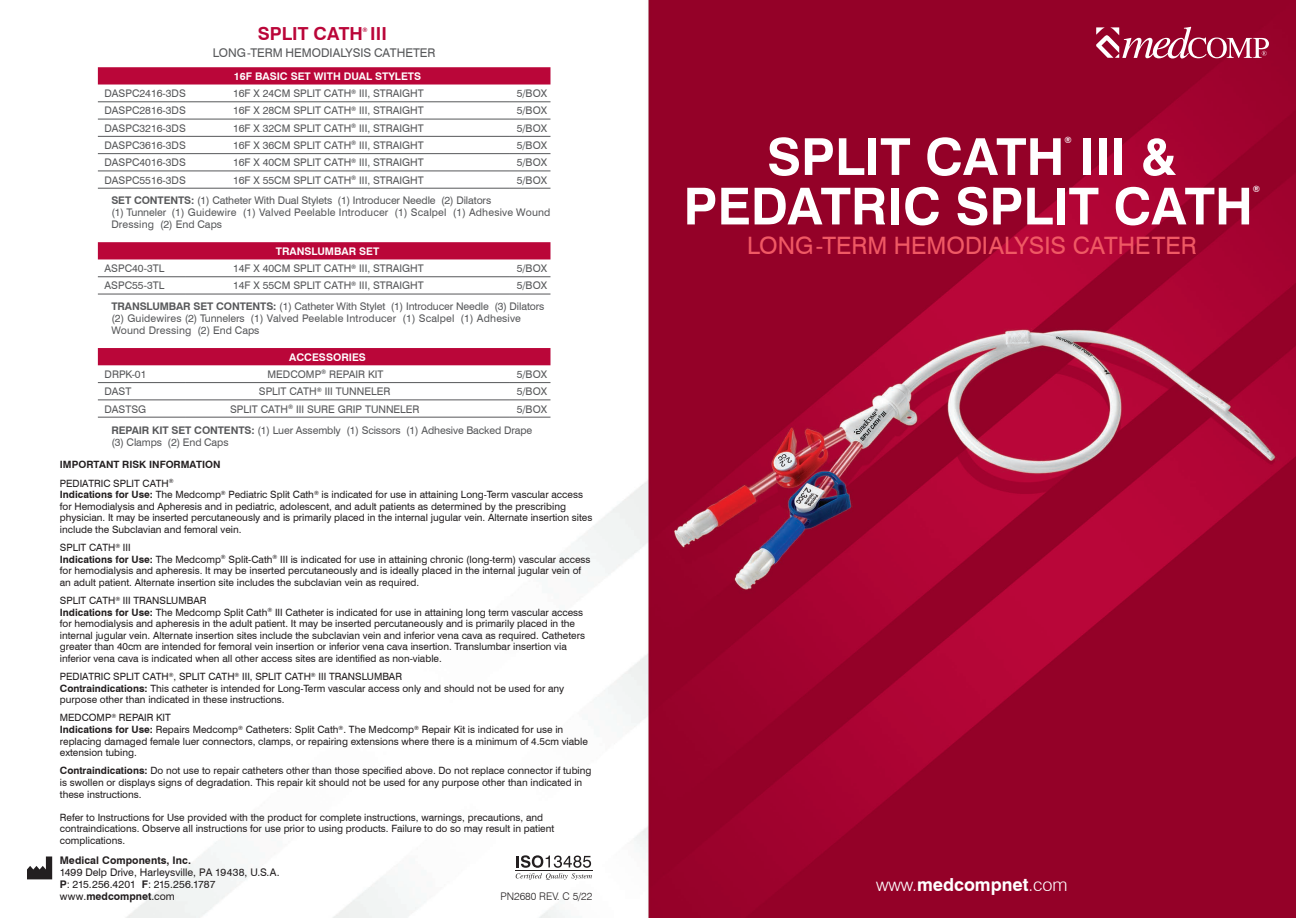
<style>
.page{position:relative;width:1296px;height:918px;background:#fff}
.page>*{position:absolute;margin:0;border:0;box-sizing:border-box;transform-origin:0 0}
.t1{font:700 51px "Swiss 721 BT";color:#fff}
.t2{font:24px "Swiss 721 BT";color:#f05964}
.t3{font:700 18px "Swiss 721 BT";color:#fff}
.t4{font:700 18px "Swiss 721 BT";color:#ba0639}
.t5{font:12px "Swiss 721 BT";color:#57585a}
.t6{font:10.5px/12px "Swiss 721 BT";color:#57585a}
.t7{font:10.5px/12px "Swiss 721 BT";color:#231f20}
.t8{font:700 10.5px "Swiss 721 BT";color:#fff}
.t9{font:700 10.5px "Swiss 721 BT";letter-spacing:.005em;color:#231f20}
.t10{font:300 10.5px "Swiss 721 BT";color:#231f20}
.t11{font:10.05px/11.6px "Swiss 721 BT";color:#231f20}
.t12{font:700 10.05px/18.3px "Swiss 721 BT";color:#231f20}
.t13{font:700 8.7px "Swiss 721 BT";color:#fff}
.t14{font:700 6.15px "Swiss 721 BT";color:#ba0639}
.s1{font-weight:700}
.s2{font-weight:400}
.s3{font-weight:300}
</style>
<div class="page">
<img style="left:27px;top:0;width:1269px;height:918px">
<svg style="left:1096px;top:27px;width:173px;height:32px"></svg>
<svg style="left:516px;top:855px;width:76px;height:25px"></svg>
<hr style="left:515px;top:870px;width:78px;height:1px;background:#231f20">
<svg style="left:27px;top:857px;width:25px;height:22px"></svg>
<svg style="left:98px;top:67px;width:452px;height:298px"></svg>
<hr style="left:98px;top:102px;width:88px;height:1px;background:#57585a">
<hr style="left:186px;top:102px;width:324px;height:1px;background:#57585a">
<hr style="left:510px;top:102px;width:40px;height:1px;background:#57585a">
<hr style="left:98px;top:119px;width:88px;height:1px;background:#57585a">
<hr style="left:186px;top:119px;width:324px;height:1px;background:#57585a">
<hr style="left:510px;top:119px;width:40px;height:1px;background:#57585a">
<hr style="left:98px;top:136px;width:88px;height:1px;background:#57585a">
<hr style="left:186px;top:136px;width:324px;height:1px;background:#57585a">
<hr style="left:510px;top:136px;width:40px;height:1px;background:#57585a">
<hr style="left:98px;top:153px;width:88px;height:1px;background:#57585a">
<hr style="left:186px;top:153px;width:324px;height:1px;background:#57585a">
<hr style="left:510px;top:153px;width:40px;height:1px;background:#57585a">
<hr style="left:98px;top:171px;width:88px;height:1px;background:#57585a">
<hr style="left:186px;top:171px;width:324px;height:1px;background:#57585a">
<hr style="left:510px;top:171px;width:40px;height:1px;background:#57585a">
<hr style="left:98px;top:188px;width:88px;height:1px;background:#57585a">
<hr style="left:186px;top:188px;width:324px;height:1px;background:#57585a">
<hr style="left:510px;top:188px;width:40px;height:1px;background:#57585a">
<hr style="left:98px;top:277px;width:88px;height:1px;background:#57585a">
<hr style="left:186px;top:277px;width:324px;height:1px;background:#57585a">
<hr style="left:510px;top:277px;width:40px;height:1px;background:#57585a">
<hr style="left:98px;top:382px;width:88px;height:1px;background:#57585a">
<hr style="left:186px;top:382px;width:324px;height:1px;background:#57585a">
<hr style="left:510px;top:382px;width:40px;height:1px;background:#57585a">
<hr style="left:98px;top:400px;width:88px;height:1px;background:#57585a">
<hr style="left:186px;top:400px;width:324px;height:1px;background:#57585a">
<hr style="left:510px;top:400px;width:40px;height:1px;background:#57585a">
<hr style="left:98px;top:417px;width:88px;height:1px;background:#57585a">
<hr style="left:186px;top:417px;width:324px;height:1px;background:#57585a">
<hr style="left:510px;top:417px;width:40px;height:1px;background:#57585a">
<hr style="left:98px;top:294px;width:88px;height:1px;background:#57585a">
<hr style="left:186px;top:294px;width:324px;height:1px;background:#57585a">
<hr style="left:510px;top:294px;width:40px;height:1px;background:#57585a">
<h3 class="t4" style="left:258px;top:23px;width:131px">SPLIT CATH III</h3>
<p class="t14" style="left:362px;top:26px;width:7px">®</p>
<p class="t5" style="left:213px;top:45px;width:224px">LONG-TERM HEMODIALYSIS CATHETER</p>
<p class="t8" style="left:234px;top:70px;width:189px">16F BASIC SET WITH DUAL STYLETS</p>
<p class="t6" style="left:105px;top:87px;width:83px">DASPC2416-3DS</p>
<p class="t6" style="left:233px;top:87px;width:192px">16F X 24CM SPLIT CATH<sup>®</sup> III, STRAIGHT</p>
<p class="t6" style="left:517px;top:87px;width:32px">5/BOX</p>
<p class="t6" style="left:105px;top:105px;width:83px">DASPC2816-3DS</p>
<p class="t6" style="left:233px;top:105px;width:192px">16F X 28CM SPLIT CATH<sup>®</sup> III, STRAIGHT</p>
<p class="t6" style="left:517px;top:105px;width:32px">5/BOX</p>
<p class="t6" style="left:105px;top:122px;width:83px">DASPC3216-3DS</p>
<p class="t6" style="left:233px;top:122px;width:192px">16F X 32CM SPLIT CATH<sup>®</sup> III, STRAIGHT</p>
<p class="t6" style="left:517px;top:122px;width:32px">5/BOX</p>
<p class="t6" style="left:105px;top:139px;width:83px">DASPC3616-3DS</p>
<p class="t6" style="left:233px;top:139px;width:192px">16F X 36CM SPLIT CATH<sup>®</sup> III, STRAIGHT</p>
<p class="t6" style="left:517px;top:139px;width:32px">5/BOX</p>
<p class="t6" style="left:105px;top:156px;width:83px">DASPC4016-3DS</p>
<p class="t6" style="left:233px;top:156px;width:192px">16F X 40CM SPLIT CATH<sup>®</sup> III, STRAIGHT</p>
<p class="t6" style="left:517px;top:156px;width:32px">5/BOX</p>
<p class="t6" style="left:105px;top:174px;width:83px">DASPC5516-3DS</p>
<p class="t6" style="left:233px;top:174px;width:192px">16F X 55CM SPLIT CATH<sup>®</sup> III, STRAIGHT</p>
<p class="t6" style="left:517px;top:174px;width:32px">5/BOX</p>
<p class="t6" style="left:111px;top:194px;width:441px"><span class="s1">SET CONTENTS:</span> (1) Catheter With Dual Stylets (1) Introducer Needle (2) Dilators<br>(1) Tunneler (1) Guidewire (1) Valved Peelable Introducer (1) Scalpel (1) Adhesive Wound<br>Dressing (2) End Caps</p>
<p class="t8" style="left:276px;top:245px;width:105px">TRANSLUMBAR SET</p>
<p class="t6" style="left:105px;top:262px;width:61px">ASPC40-3TL</p>
<p class="t6" style="left:233px;top:262px;width:192px">14F X 40CM SPLIT CATH<sup>®</sup> III, STRAIGHT</p>
<p class="t6" style="left:517px;top:262px;width:32px">5/BOX</p>
<p class="t6" style="left:105px;top:280px;width:61px">ASPC55-3TL</p>
<p class="t6" style="left:233px;top:280px;width:192px">14F X 55CM SPLIT CATH<sup>®</sup> III, STRAIGHT</p>
<p class="t6" style="left:111px;top:275px;width:437px;line-height:20.2px;text-align:right">5/BOX<br><span class="s1">TRANSLUMBAR SET CONTENTS:</span> (1) Catheter With Stylet (1) Introducer Needle (3) Dilators</p>
<p class="t6" style="left:111px;top:312px;width:411px">(2) Guidewires (2) Tunnelers (1) Valved Peelable Introducer (1) Scalpel (1) Adhesive<br>Wound Dressing (2) End Caps</p>
<p class="t8" style="left:289px;top:351px;width:78px">ACCESSORIES</p>
<p class="t6" style="left:105px;top:368px;width:43px">DRPK-01</p>
<p class="t6" style="left:268px;top:368px;width:117px">MEDCOMP<sup>®</sup> REPAIR KIT</p>
<p class="t6" style="left:517px;top:368px;width:32px">5/BOX</p>
<p class="t6" style="left:105px;top:385px;width:28px">DAST</p>
<p class="t6" style="left:259px;top:385px;width:133px">SPLIT CATH<sup>®</sup> III TUNNELER</p>
<p class="t6" style="left:517px;top:385px;width:32px">5/BOX</p>
<p class="t6" style="left:105px;top:403px;width:43px">DASTSG</p>
<p class="t6" style="left:230px;top:403px;width:191px">SPLIT CATH<sup>®</sup> III SURE GRIP TUNNELER</p>
<p class="t6" style="left:111px;top:398px;width:437px;line-height:21px;text-indent:405px">5/BOX<br><span class="s1">REPAIR KIT SET CONTENTS:</span> (1) Luer Assembly (1) Scissors (1) Adhesive Backed Drape</p>
<p class="t6" style="left:111px;top:436px;width:119px">(3) Clamps (2) End Caps</p>
<p class="t12" style="left:60px;top:455px;width:162px">IMPORTANT RISK INFORMATION<br><span class="s2">PEDIATRIC SPLIT CATH</span><sup>®</sup></p>
<p class="t11" style="left:60px;top:489px;width:534px"><span class="s1">Indications for Use:</span> The Medcomp<sup>®</sup> Pediatric Split Cath<sup>®</sup> is indicated for use in attaining Long-Term vascular access for Hemodialysis and Apheresis and in pediatric, adolescent, and adult patients as determined by the prescribing physician. It may be inserted percutaneously and is primarily placed in the internal jugular vein. Alternate insertion sites include the Subclavian and femoral vein.</p>
<p class="t11" style="left:60px;top:542px;width:532px">SPLIT CATH<sup>®</sup> III<br><span class="s1">Indications for Use:</span> The Medcomp<sup>®</sup> Split-Cath<sup>®</sup> III is indicated for use in attaining chronic (long-term) vascular access for hemodialysis and apheresis. It may be inserted percutaneously and is ideally placed in the internal jugular vein of an adult patient. Alternate insertion site includes the subclavian vein as required.</p>
<p class="t11" style="left:60px;top:595px;width:527px">SPLIT CATH<sup>®</sup> III TRANSLUMBAR<br><span class="s1">Indications for Use:</span> The Medcomp Split Cath<sup>®</sup> III Catheter is indicated for use in attaining long term vascular access for hemodialysis and apheresis in the adult patient. It may be inserted percutaneously and is primarily placed in the internal jugular vein. Alternate insertion sites include the subclavian vein and inferior vena cava as required. Catheters greater than 40cm are intended for femoral vein insertion or inferior vena cava insertion. Translumbar insertion via inferior vena cava is indicated when all other access sites are identified as non-viable.</p>
<p class="t11" style="left:60px;top:671px;width:506px">PEDIATRIC SPLIT CATH<sup>®</sup>, SPLIT CATH<sup>®</sup> III, SPLIT CATH<sup>®</sup> III TRANSLUMBAR<br><span class="s1">Contraindications:</span> This catheter is intended for Long-Term vascular access only and should not be used for any purpose other than indicated in these instructions.</p>
<p class="t11" style="left:60px;top:712px;width:530px">MEDCOMP<sup>®</sup> REPAIR KIT<br><span class="s1">Indications for Use:</span> Repairs Medcomp<sup>®</sup> Catheters: Split Cath<sup>®</sup>. The Medcomp<sup>®</sup> Repair Kit is indicated for use in replacing damaged female luer connectors, clamps, or repairing extensions where there is a minimum of 4.5cm viable extension tubing.</p>
<p class="t11" style="left:60px;top:765px;width:533px"><span class="s1">Contraindications:</span> Do not use to repair catheters other than those specified above. Do not replace connector if tubing is swollen or displays signs of degradation. This repair kit should not be used for any purpose other than indicated in these instructions.</p>
<p class="t11" style="left:60px;top:811px;width:496px">Refer to Instructions for Use provided with the product for complete instructions, warnings, precautions, and contraindications. Observe all instructions for use prior to using products. Failure to do so may result in patient complications.</p>
<p class="t9" style="left:60px;top:854px;width:133px">Medical Components, Inc.</p>
<p class="t7" style="left:60px;top:866px;width:221px">1499 Delp Drive, Harleysville, PA 19438, U.S.A.<br><span class="s1">P</span>: 215.256.4201 <span class="s1">F</span>: 215.256.1787 www.<span class="s1">medcompnet</span>.com</p>
<p class="t10" style="left:500px;top:890px;width:94px">PN2680 REV. C 5/22</p>
<p class="t13" style="left:1064px;top:135px;width:9px">®</p>
<h1 class="t1" style="left:767px;top:126px;width:411px">SPLIT CATH III &amp;</h1>
<h1 class="t1" style="left:683px;top:175px;width:571px">PEDATRIC SPLIT CATH</h1>
<p class="t13" style="left:1253px;top:184px;width:9px">®</p>
<h2 class="t2" style="left:747px;top:231px;width:451px">LONG-TERM HEMODIALYSIS CATHETER</h2>
<h3 class="t3" style="left:876px;top:874px;width:193px"><span class="s3">www.</span>medcompnet<span class="s3">.com</span></h3>
</div>
